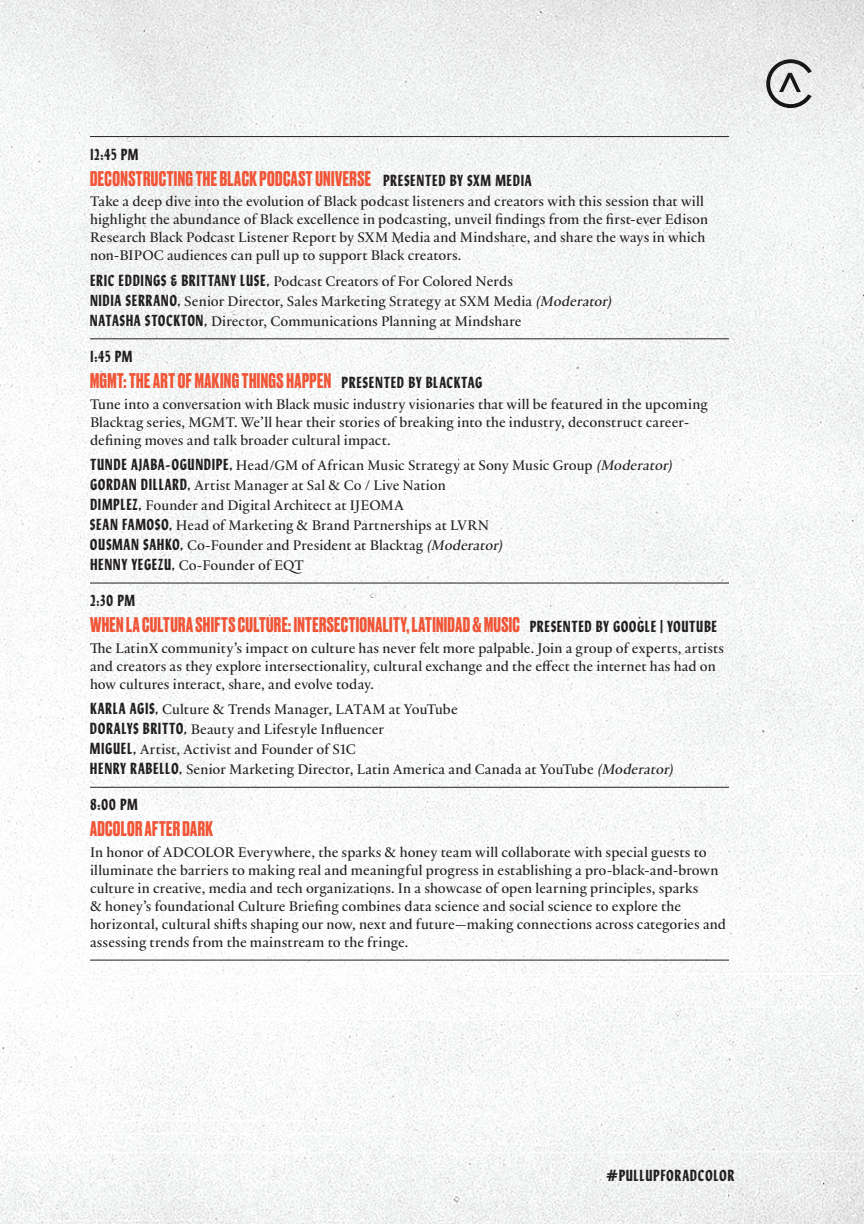
<style>
.page{position:relative;width:864px;height:1224px;background:#fff}
.page>*{position:absolute;margin:0;border:0;box-sizing:border-box;transform-origin:0 0}
.t1{font:700 20px "Druk";letter-spacing:.02em;color:#f05537}
.t2{font:700 16px "Lydia Condensed";letter-spacing:.035em;color:#231f20}
.t3{font:15px/18px "Practice";letter-spacing:.005em;color:#231f20}
.s1{font-family:"Lydia Condensed";font-size:16px;color:#231f20}
.s2{font-family:"Lydia Condensed";font-weight:700;font-size:16px}
.s3{font-style:italic}
</style>
<div class="page">
<img style="left:0;top:0;width:864px;height:1224px">
<svg style="left:766px;top:59px;width:46px;height:49px"></svg>
<img style="left:779px;top:73px;width:22px;height:19px">
<hr style="left:90px;top:136px;width:639px;height:1px;background:#231f20">
<hr style="left:90px;top:338px;width:639px;height:1px;background:#231f20">
<hr style="left:90px;top:583px;width:639px;height:1px;background:#231f20">
<hr style="left:90px;top:787px;width:639px;height:1px;background:#231f20">
<hr style="left:90px;top:960px;width:639px;height:1px;background:#231f20">
<p class="t2" style="left:90px;top:142px;width:50px">12:45 PM</p>
<h1 class="t1" style="left:90px;top:164px;width:443px">DECONSTRUCTING THE BLACK PODCAST UNIVERSE <span class="s1">PRESENTED BY SXM MEDIA</span></h1>
<p class="t3" style="left:90px;top:192px;width:620px">Take a deep dive into the evolution of Black podcast listeners and creators with this session that will highlight the abundance of Black excellence in podcasting, unveil findings from the first-ever Edison Research Black Podcast Listener Report by SXM Media and Mindshare, and share the ways in which non-BIPOC audiences can pull up to support Black creators.</p>
<p class="t3" style="left:90px;top:271px;width:526px;line-height:20px"><span class="s2">ERIC EDDINGS &amp; BRITTANY LUSE,</span> Podcast Creators of For Colored Nerds<br><span class="s2">NIDIA SERRANO,</span> Senior Director, Sales Marketing Strategy at SXM Media <span class="s3">(Moderator)<br></span><span class="s2">NATASHA STOCKTON,</span> Director, Communications Planning at Mindshare</p>
<p class="t2" style="left:90px;top:345px;width:44px">1:45 PM</p>
<h1 class="t1" style="left:90px;top:367px;width:394px">MGMT: THE ART OF MAKING THINGS HAPPEN <span class="s1">PRESENTED BY BLACKTAG</span></h1>
<p class="t3" style="left:90px;top:395px;width:619px">Tune into a conversation with Black music industry visionaries that will be featured in the upcoming<br>Blacktag series, MGMT. We’ll hear their stories of breaking into the industry, deconstruct career&shy;defining moves and talk broader cultural impact.</p>
<p class="t3" style="left:90px;top:455px;width:587px;line-height:20px"><span class="s2">TUNDE AJABA-OGUNDIPE,</span> Head/GM of African Music Strategy at Sony Music Group <span class="s3">(Moderator)<br></span><span class="s2">GORDAN DILLARD,</span> Artist Manager at Sal &amp; Co / Live Nation<br><span class="s2">DIMPLEZ,</span> Founder and Digital Architect at IJEOMA<br><span class="s2">SEAN FAMOSO,</span> Head of Marketing &amp; Brand Partnerships at LVRN<br><span class="s2">OUSMAN SAHKO,</span> Co-Founder and President at Blacktag <span class="s3">(Moderator)<br></span><span class="s2">HENNY YEGEZU,</span> Co-Founder of EQT</p>
<p class="t2" style="left:90px;top:589px;width:47px">2:30 PM</p>
<h1 class="t1" style="left:90px;top:611px;width:629px">WHEN LA CULTURA SHIFTS CULTURE: INTERSECTIONALITY, LATINIDAD &amp; MUSIC <span class="s1">PRESENTED BY GOOGLE | YOUTUBE</span></h1>
<p class="t3" style="left:90px;top:639px;width:636px">The LatinX community’s impact on culture has never felt more palpable. Join a group of experts, artists and creators as they explore intersectionality, cultural exchange and the effect the internet has had on how cultures interact, share, and evolve today.</p>
<p class="t3" style="left:90px;top:699px;width:588px;line-height:20px"><span class="s2">KARLA AGIS,</span> Culture &amp; Trends Manager, LATAM at YouTube<br><span class="s2">DORALYS BRITTO,</span> Beauty and Lifestyle Influencer<br><span class="s2">MIGUEL,</span> Artist, Activist and Founder of S1C<br><span class="s2">HENRY RABELLO,</span> Senior Marketing Director, Latin America and Canada at YouTube <span class="s3">(Moderator)</span></p>
<p class="t2" style="left:90px;top:793px;width:49px">8:00 PM</p>
<h1 class="t1" style="left:90px;top:815px;width:124px">ADCOLOR AFTER DARK</h1>
<p class="t3" style="left:90px;top:843px;width:638px">In honor of ADCOLOR Everywhere, the sparks &amp; honey team will collaborate with special guests to illuminate the barriers to making real and meaningful progress in establishing a pro-black-and-brown culture in creative, media and tech organizations. In a showcase of open learning principles, sparks<br>&amp; honey’s foundational Culture Briefing combines data science and social science to explore the horizontal, cultural shifts shaping our now, next and future—making connections across categories and assessing trends from the mainstream to the fringe.</p>
<p class="t2" style="left:606px;top:1164px;width:130px">#PULLUPFORADCOLOR</p>
</div>
